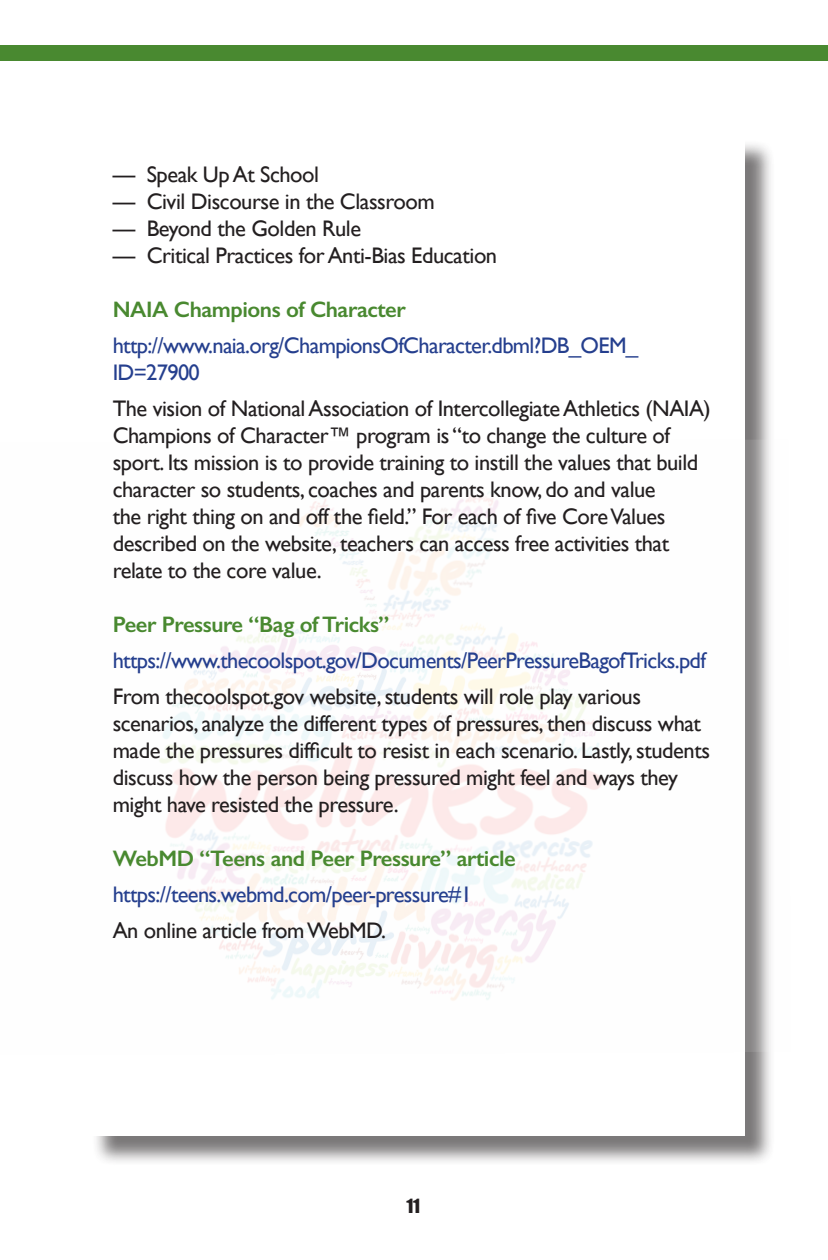
<style>
.page{position:relative;width:828px;height:1260px;background:#fff}
.page>*{position:absolute;margin:0;border:0;box-sizing:border-box;transform-origin:0 0}
.PLAIN_TEXT{font:22.4px/27px "Gill Sans";letter-spacing:-.02em;color:#231f20}
.PLAIN_TEXT-2{font:22.4px/27px "Gill Sans";letter-spacing:-.03em;color:#253f8e}
.PLAIN_TEXT-3{font:600 22.4px "Gill Sans";letter-spacing:-.02em;color:#498930}
.t1{font:18px "Impact";color:#231f20}
</style>
<div class="page">
<div style="left:0;top:45px;width:828px;height:16px;background:#498930"></div>
<div style="left:92px;top:140px;width:683px;height:1026px;background:#231f20;opacity:.75"></div>
<div style="left:88px;top:136px;width:656px;height:999px;background:#fff"></div>
<img style="left:159px;top:439px;width:616px;height:616px">
<p class="PLAIN_TEXT" style="left:113px;top:161px;width:208px">— Speak Up At School</p>
<p class="PLAIN_TEXT" style="left:113px;top:188px;width:323px">— Civil Discourse in the Classroom</p>
<p class="PLAIN_TEXT" style="left:113px;top:215px;width:250px">— Beyond the Golden Rule</p>
<p class="PLAIN_TEXT" style="left:113px;top:242px;width:386px">— Critical Practices for Anti-Bias Education</p>
<p class="PLAIN_TEXT-3" style="left:113px;top:296px;width:295px">NAIA Champions of Character</p>
<p class="PLAIN_TEXT-2" style="left:113px;top:332px;width:527px">http://www.naia.org/ChampionsOfCharacter.dbml?DB_OEM_<br>ID=27900</p>
<p class="PLAIN_TEXT" style="left:113px;top:395px;width:600px">The vision of National Association of Intercollegiate Athletics (NAIA)<br>Champions of Character™ program is “to change the culture of sport. Its mission is to provide training to instill the values that build character so students, coaches and parents know, do and value<br>the right thing on and off the field.” For each of five Core Values described on the website, teachers can access free activities that relate to the core value.</p>
<p class="PLAIN_TEXT-3" style="left:113px;top:611px;width:278px">Peer Pressure “Bag of Tricks”</p>
<p class="PLAIN_TEXT-2" style="left:113px;top:647px;width:595px">https://www.thecoolspot.gov/Documents/PeerPressureBagofTricks.pdf</p>
<p class="PLAIN_TEXT" style="left:113px;top:683px;width:599px">From thecoolspot.gov website, students will role play various scenarios, analyze the different types of pressures, then discuss what made the pressures difficult to resist in each scenario. Lastly, students discuss how the person being pressured might feel and ways they might have resisted the pressure.</p>
<p class="PLAIN_TEXT-3" style="left:113px;top:845px;width:405px">WebMD “Teens and Peer Pressure” article</p>
<p class="PLAIN_TEXT-2" style="left:113px;top:881px;width:361px">https://teens.webmd.com/peer-pressure#1</p>
<p class="PLAIN_TEXT" style="left:113px;top:917px;width:275px">An online article from WebMD.</p>
<p class="t1" style="left:406px;top:1195px;width:15px">11</p>
</div>
